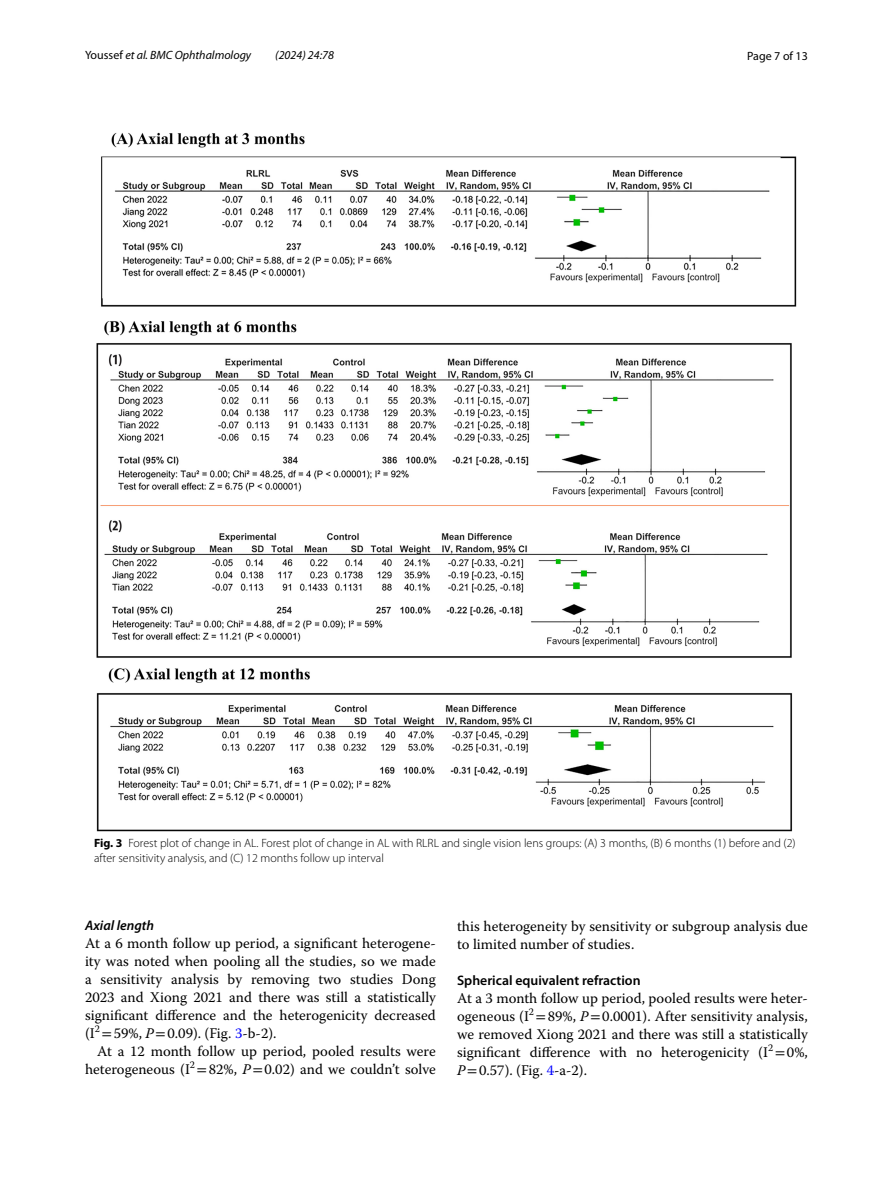
<style>
.page{position:relative;width:893px;height:1187px;background:#fff}
.page>*{position:absolute;margin:0;border:0;box-sizing:border-box;transform-origin:0 0}
.t1{font:14.7px/18px "Warnock Pro";color:#000;text-align:justify}
.t2{font:600 13.8px "Myriad Pro";color:#000}
.t3{font:italic 600 13.8px "Myriad Pro";color:#000}
.t4{font:300 12px/15px "Myriad Pro";color:#000}
.t5{font:italic 12px "Myriad Pro";color:#000}
.t6{font:12px "Myriad Pro";color:#000}
.s1{font-style:normal}
.s2{font-weight:700}
.s3{font-family:"STIX"}
.s4{font-family:"Warnock Pro It 2"}
.s5{color:#00f}
</style>
<div class="page">
<img style="left:96px;top:133px;width:701px;height:698px">
<p class="t5" style="left:85px;top:48px;width:168px"><span class="s1">Youssef</span> et al. BMC Ophthalmology</p>
<p class="t5" style="left:275px;top:48px;width:60px">(2024) 24:78</p>
<p class="t6" style="left:747px;top:48px;width:62px">Page 7 of 13</p>
<p class="t4" style="left:94px;top:835px;width:703px"><span class="s2">Fig. 3</span> Forest plot of change in AL. Forest plot of change in AL with RLRL and single vision lens groups: (A) 3 months, (B) 6 months (1) before and (2) after sensitivity analysis, and (C) 12 months follow up interval</p>
<p class="t3" style="left:85px;top:916px;width:71px">Axial length</p>
<p class="t1" style="left:85px;top:933px;width:352px">At a 6 month follow up period, a significant heterogene&shy;ity was noted when pooling all the studies, so we made a sensitivity analysis by removing two studies Dong 2023 and Xiong 2021 and there was still a statistically significant difference and the heterogenicity decreased (I<sup>2</sup> <span class="s3">=</span>59%, <span class="s4">P</span><span class="s3">=</span>0.09). (Fig. <span class="s5">3</span>-b-2).</p>
<p class="t1" style="left:85px;top:1041px;width:352px;text-align:right">At a 12 month follow up period, pooled results were heterogeneous (I<sup>2</sup> <span class="s3">=</span>82%, <span class="s4">P</span><span class="s3">=</span>0.02) and we couldn’t solve</p>
<p class="t1" style="left:457px;top:916px;width:352px">this heterogeneity by sensitivity or subgroup analysis due to limited number of studies.</p>
<p class="t2" style="left:457px;top:971px;width:185px">Spherical equivalent refraction</p>
<p class="t1" style="left:457px;top:988px;width:352px">At a 3 month follow up period, pooled results were heter&shy;ogeneous (I<sup>2</sup> <span class="s3">=</span>89%, <span class="s4">P</span><span class="s3">=</span>0.0001). After sensitivity analysis, we removed Xiong 2021 and there was still a statistically significant difference with no heterogenicity (I<sup>2</sup> <span class="s3">=</span>0%, <span class="s4">P</span><span class="s3">=</span>0.57). (Fig. <span class="s5">4</span>-a-2).</p>
</div>
